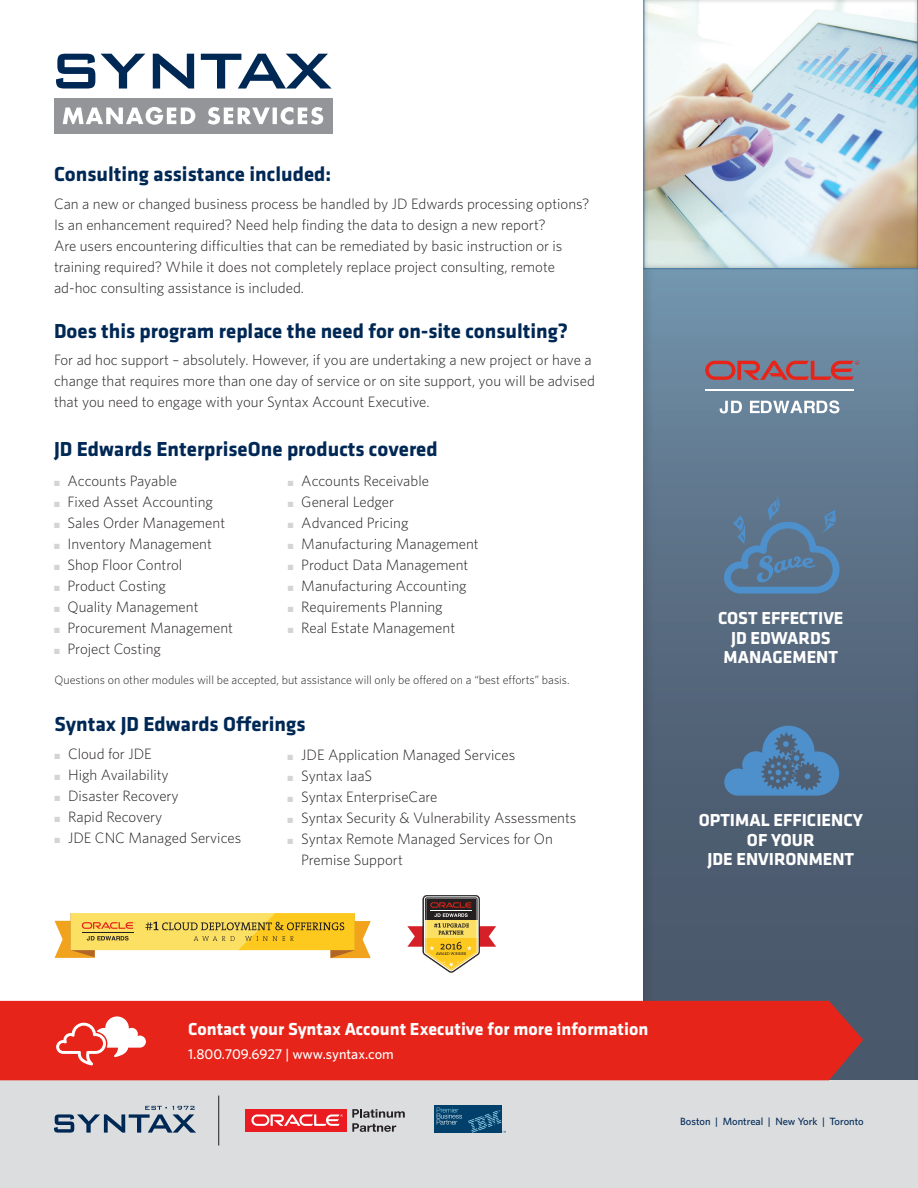
<style>
.page{position:relative;width:918px;height:1188px;background:#fff}
.page>*{position:absolute;margin:0;border:0;box-sizing:border-box;transform-origin:0 0}
._2C_body{font:700 21px "Klavika";color:#002855}
._2C_body-2{font:700 18px/19.5px "Klavika";color:#fff;text-align:center}
._2C_body-3{font:300 15px/21px "Whitney HTF";color:#231f20}
.t1{font:500 14.25px "Whitney HTF";color:#fff}
._2C_body-4{font:300 12px "Whitney HTF";color:#231f20}
.t2{font:500 10.5px "Whitney HTF";color:#002855}
.s1{color:#d3d4d6}
</style>
<div class="page">
<div style="left:641px;top:0;width:277px;height:1188px;background:#231f20;opacity:.15"></div>
<div style="left:643px;top:0;width:275px;height:269px;background:#231f20;opacity:.4"></div>
<div style="left:0;top:1080px;width:918px;height:108px;background:#dcdddf"></div>
<svg style="left:55px;top:913px;width:316px;height:45px"></svg>
<svg style="left:407px;top:895px;width:89px;height:78px"></svg>
<div style="left:0;top:1001px;width:863px;height:79px;background:#e72419"></div>
<svg style="left:56px;top:1016px;width:90px;height:49px"></svg>
<svg style="left:54px;top:1106px;width:142px;height:27px"></svg>
<hr style="left:218px;top:1096px;width:1px;height:50px;background:#231f20">
<div style="left:246px;top:1109px;width:101px;height:23px;background:#eb1c21"></div>
<svg style="left:251px;top:1114px;width:92px;height:12px"></svg>
<svg style="left:352px;top:1109px;width:53px;height:23px"></svg>
<div style="left:434px;top:1106px;width:68px;height:27px;background:#00406b"></div>
<svg style="left:437px;top:1108px;width:25px;height:17px"></svg>
<svg style="left:468px;top:1110px;width:38px;height:23px"></svg>
<svg style="left:724px;top:495px;width:116px;height:99px;background:#597a99"></svg>
<svg style="left:724px;top:726px;width:115px;height:70px;background:#4f789f"></svg>
<svg style="left:705px;top:361px;width:154px;height:19px;background:#9c6069"></svg>
<svg style="left:720px;top:401px;width:22px;height:12px"></svg>
<svg style="left:750px;top:400px;width:89px;height:13px"></svg>
<hr style="left:705px;top:390px;width:149px;height:1px;background:#fff">
<svg style="left:56px;top:54px;width:39px;height:35px"></svg>
<svg style="left:101px;top:54px;width:44px;height:35px"></svg>
<svg style="left:153px;top:54px;width:41px;height:35px"></svg>
<svg style="left:201px;top:54px;width:131px;height:35px"></svg>
<div style="left:54px;top:98px;width:278px;height:36px;background:#939598"></div>
<svg style="left:63px;top:107px;width:260px;height:18px"></svg>
<p class="_2C_body" style="left:54px;top:163px;width:279px">Consulting assistance included:</p>
<p class="_2C_body-3" style="left:54px;top:193px;width:537px">Can a new or changed business process be handled by JD Edwards processing options?<br>Is an enhancement required? Need help finding the data to design a new report?<br>Are users encountering difficulties that can be remediated by basic instruction or is training required? While it does not completely replace project consulting, remote ad-hoc consulting assistance is included.</p>
<p class="_2C_body" style="left:54px;top:319px;width:516px">Does this program replace the need for on-site consulting?</p>
<p class="_2C_body-3" style="left:54px;top:350px;width:542px">For ad hoc support – absolutely. However, if you are undertaking a new project or have a change that requires more than one day of service or on site support, you will be advised that you need to engage with your Syntax Account Executive.</p>
<p class="_2C_body" style="left:54px;top:437px;width:385px">JD Edwards EnterpriseOne products covered</p>
<p class="_2C_body-3" style="left:54px;top:470px;width:125px"><span class="s1">■</span> Accounts Payable</p>
<p class="_2C_body-3" style="left:54px;top:491px;width:160px"><span class="s1">■</span> Fixed Asset Accounting</p>
<p class="_2C_body-3" style="left:54px;top:512px;width:173px"><span class="s1">■</span> Sales Order Management</p>
<p class="_2C_body-3" style="left:54px;top:533px;width:159px"><span class="s1">■</span> Inventory Management</p>
<p class="_2C_body-3" style="left:54px;top:554px;width:130px"><span class="s1">■</span> Shop Floor Control</p>
<p class="_2C_body-3" style="left:54px;top:575px;width:114px"><span class="s1">■</span> Product Costing</p>
<p class="_2C_body-3" style="left:54px;top:596px;width:146px"><span class="s1">■</span> Quality Management</p>
<p class="_2C_body-3" style="left:54px;top:617px;width:180px"><span class="s1">■</span> Procurement Management</p>
<p class="_2C_body-3" style="left:54px;top:638px;width:109px"><span class="s1">■</span> Project Costing</p>
<p class="_2C_body-3" style="left:288px;top:470px;width:143px"><span class="s1">■</span> Accounts Receivable</p>
<p class="_2C_body-3" style="left:288px;top:491px;width:108px"><span class="s1">■</span> General Ledger</p>
<p class="_2C_body-3" style="left:288px;top:512px;width:122px"><span class="s1">■</span> Advanced Pricing</p>
<p class="_2C_body-3" style="left:288px;top:533px;width:192px"><span class="s1">■</span> Manufacturing Management</p>
<p class="_2C_body-3" style="left:288px;top:554px;width:182px"><span class="s1">■</span> Product Data Management</p>
<p class="_2C_body-3" style="left:288px;top:575px;width:181px"><span class="s1">■</span> Manufacturing Accounting</p>
<p class="_2C_body-3" style="left:288px;top:596px;width:157px"><span class="s1">■</span> Requirements Planning</p>
<p class="_2C_body-3" style="left:288px;top:617px;width:169px"><span class="s1">■</span> Real Estate Management</p>
<p class="_2C_body-4" style="left:55px;top:673px;width:517px">Questions on other modules will be accepted, but assistance will only be offered on a “best efforts” basis.</p>
<p class="_2C_body" style="left:55px;top:713px;width:252px">Syntax JD Edwards Offerings</p>
<p class="_2C_body-3" style="left:55px;top:743px;width:99px"><span class="s1">■</span> Cloud for JDE</p>
<p class="_2C_body-3" style="left:55px;top:764px;width:116px"><span class="s1">■</span> High Availability</p>
<p class="_2C_body-3" style="left:55px;top:785px;width:126px"><span class="s1">■</span> Disaster Recovery</p>
<p class="_2C_body-3" style="left:55px;top:806px;width:109px"><span class="s1">■</span> Rapid Recovery</p>
<p class="_2C_body-3" style="left:55px;top:827px;width:188px"><span class="s1">■</span> JDE CNC Managed Services</p>
<p class="_2C_body-3" style="left:288px;top:744px;width:229px"><span class="s1">■</span> JDE Application Managed Services</p>
<p class="_2C_body-3" style="left:288px;top:765px;width:86px"><span class="s1">■</span> Syntax IaaS</p>
<p class="_2C_body-3" style="left:288px;top:786px;width:151px"><span class="s1">■</span> Syntax EnterpriseCare</p>
<p class="_2C_body-3" style="left:288px;top:807px;width:290px"><span class="s1">■</span> Syntax Security &amp; Vulnerability Assessments</p>
<p class="_2C_body-3" style="left:288px;top:828px;width:267px"><span class="s1">■</span> Syntax Remote Managed Services for On</p>
<p class="_2C_body-3" style="left:301px;top:849px;width:103px">Premise Support</p>
<p class="_2C_body-2" style="left:718px;top:609px;width:127px">COST EFFECTIVE<br>JD EDWARDS<br>MANAGEMENT</p>
<p class="_2C_body-2" style="left:699px;top:811px;width:166px">OPTIMAL EFFICIENCY</p>
<p class="_2C_body-2" style="left:747px;top:831px;width:69px">OF YOUR</p>
<p class="_2C_body-2" style="left:707px;top:850px;width:148px">JDE ENVIRONMENT</p>
<p class="_2C_body-2" style="left:188px;top:1020px;width:462px">Contact your Syntax Account Executive for more information</p>
<p class="t1" style="left:188px;top:1045px;width:207px">1.800.709.6927 | www.syntax.com</p>
<p class="t2" style="left:680px;top:1115px;width:185px">Boston | Montreal | New York | Toronto</p>
</div>
